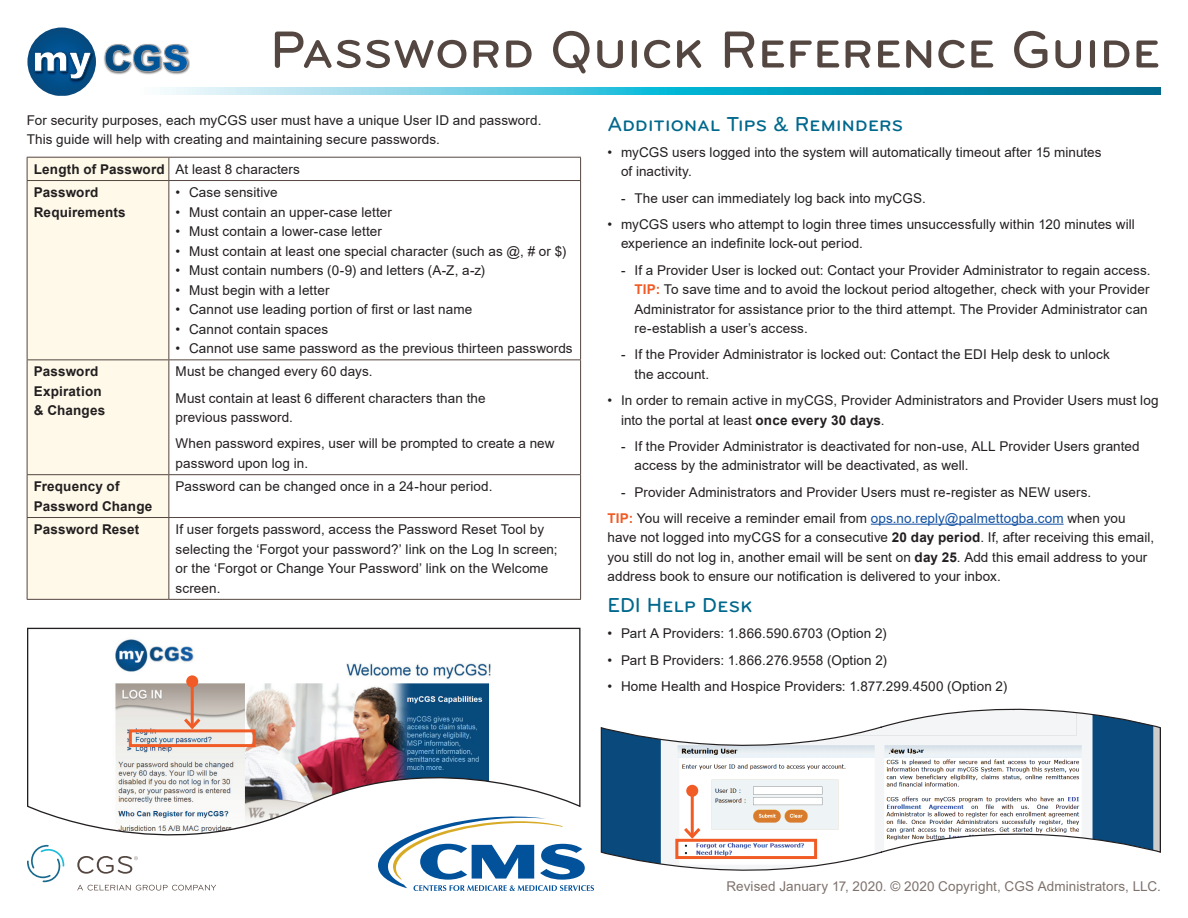
<style>
.page{position:relative;width:1188px;height:918px;background:#fff}
.page>*{position:absolute;margin:0;border:0;box-sizing:border-box;transform-origin:0 0}
.t1{font:500 54px "Bryant Pro";letter-spacing:-.025em;color:#544640}
.t2{font:500 21px "Bryant Pro";letter-spacing:-.015em;color:#00688c}
.t3{font:13.5px/19.5px "Arial";letter-spacing:.005em;color:#231f20}
.t4{font:700 13.5px/19.5px "Arial";letter-spacing:.01em;color:#231f20}
.t5{font:13.5px "Arial";letter-spacing:.01em;color:#7e726d}
.s1{font-weight:400}
.s2{font-weight:700;color:#f15b26}
.s3{font-weight:700}
.s4{color:#1150a3}
</style>
<div class="page">
<svg style="left:27px;top:28px;width:69px;height:68px"></svg>
<img style="left:104px;top:49px;width:85px;height:26px">
<svg style="left:105px;top:44px;width:83px;height:28px"></svg>
<svg style="left:77px;top:885px;width:139px;height:6px"></svg>
<svg style="left:79px;top:870px;width:53px;height:4px"></svg>
<svg style="left:29px;top:870px;width:31px;height:12px"></svg>
<svg style="left:378px;top:848px;width:216px;height:43px"></svg>
<div style="left:28px;top:158px;width:140px;height:441px;background:#fef9e9"></div>
<hr style="left:27px;top:157px;width:142px;height:1px;background:#544640">
<svg style="left:27px;top:158px;width:1px;height:22px"></svg>
<hr style="left:169px;top:157px;width:412px;height:1px;background:#544640">
<svg style="left:168px;top:158px;width:1px;height:22px"></svg>
<svg style="left:580px;top:158px;width:1px;height:22px"></svg>
<hr style="left:27px;top:180px;width:142px;height:1px;background:#544640">
<hr style="left:27px;top:181px;width:1px;height:178px;background:#544640">
<hr style="left:169px;top:180px;width:412px;height:1px;background:#544640">
<hr style="left:168px;top:181px;width:1px;height:178px;background:#544640">
<hr style="left:580px;top:181px;width:1px;height:178px;background:#544640">
<hr style="left:27px;top:359px;width:142px;height:1px;background:#544640">
<hr style="left:27px;top:360px;width:1px;height:114px;background:#544640">
<hr style="left:169px;top:359px;width:412px;height:1px;background:#544640">
<hr style="left:168px;top:360px;width:1px;height:114px;background:#544640">
<hr style="left:580px;top:360px;width:1px;height:114px;background:#544640">
<hr style="left:27px;top:474px;width:142px;height:1px;background:#544640">
<hr style="left:27px;top:475px;width:1px;height:42px;background:#544640">
<hr style="left:169px;top:474px;width:412px;height:1px;background:#544640">
<hr style="left:168px;top:475px;width:1px;height:42px;background:#544640">
<hr style="left:580px;top:475px;width:1px;height:42px;background:#544640">
<hr style="left:27px;top:517px;width:142px;height:1px;background:#544640">
<hr style="left:27px;top:518px;width:1px;height:81px;background:#544640">
<hr style="left:169px;top:517px;width:412px;height:1px;background:#544640">
<hr style="left:168px;top:518px;width:1px;height:81px;background:#544640">
<hr style="left:580px;top:518px;width:1px;height:81px;background:#544640">
<hr style="left:27px;top:599px;width:142px;height:1px;background:#544640">
<hr style="left:169px;top:599px;width:412px;height:1px;background:#544640">
<hr style="left:871px;top:524px;width:193px;height:1px;background:#1150a3">
<svg style="left:160px;top:88px;width:1001px;height:6px;background:#45b3cd"></svg>
<svg style="left:27px;top:627px;width:554px;height:243px"></svg>
<svg style="left:600px;top:708px;width:561px;height:163px"></svg>
<div style="left:129px;top:729px;width:127px;height:18px;border:3px solid #f15b26"></div>
<hr style="left:191px;top:681px;width:3px;height:46px;background:#f15b26">
<div style="left:186px;top:675px;width:12px;height:12px;background:#f15b26;border-radius:50%"></div>
<svg style="left:181px;top:715px;width:23px;height:17px"></svg>
<div style="left:675px;top:839px;width:142px;height:20px;border:3px solid #f15b26"></div>
<hr style="left:691px;top:791px;width:3px;height:46px;background:#f15b26">
<div style="left:686px;top:785px;width:12px;height:12px;background:#f15b26;border-radius:50%"></div>
<svg style="left:681px;top:825px;width:23px;height:16px"></svg>
<h1 class="t1" style="left:270px;top:17px;width:892px">Password Quick Reference Guide</h1>
<p class="t3" style="left:27px;top:110px;width:516px">For security purposes, each myCGS user must have a unique User ID and password.<br>This guide will help with creating and maintaining secure passwords.</p>
<p class="t4" style="left:34px;top:157px;width:268px;line-height:23.4px">Length of Password <span class="s1">At least 8 characters<br></span>Password</p>
<p class="t4" style="left:34px;top:202px;width:93px">Requirements</p>
<p class="t3" style="left:176px;top:183px;width:104px">• Case sensitive</p>
<p class="t3" style="left:176px;top:202px;width:218px">• Must contain an upper-case letter</p>
<p class="t3" style="left:176px;top:222px;width:208px">• Must contain a lower-case letter</p>
<p class="t3" style="left:176px;top:241px;width:392px">• Must contain at least one special character (such as @, # or $)</p>
<p class="t3" style="left:176px;top:261px;width:311px">• Must contain numbers (0-9) and letters (A-Z, a-z)</p>
<p class="t3" style="left:176px;top:280px;width:155px">• Must begin with a letter</p>
<p class="t3" style="left:176px;top:300px;width:298px">• Cannot use leading portion of first or last name</p>
<p class="t3" style="left:176px;top:319px;width:154px">• Cannot contain spaces</p>
<p class="t3" style="left:176px;top:339px;width:399px">• Cannot use same password as the previous thirteen passwords</p>
<p class="t4" style="left:34px;top:362px;width:73px">Password<br>Expiration &amp; Changes</p>
<p class="t3" style="left:176px;top:358px;width:312px;line-height:26.2px">Must be changed every 60 days.<br>Must contain at least 6 different characters than the</p>
<p class="t3" style="left:176px;top:404px;width:380px;line-height:26.2px">previous password.<br>When password expires, user will be prompted to create a new</p>
<p class="t3" style="left:176px;top:453px;width:134px">password upon log in.</p>
<p class="t4" style="left:34px;top:477px;width:120px">Frequency of<br>Password Change</p>
<p class="t3" style="left:176px;top:477px;width:318px">Password can be changed once in a 24-hour period.</p>
<p class="t4" style="left:34px;top:520px;width:107px">Password Reset</p>
<p class="t3" style="left:176px;top:520px;width:384px">If user forgets password, access the Password Reset Tool by selecting the ‘Forgot your password?’ link on the Log In screen; or the ‘Forgot or Change Your Password’ link on the Welcome screen.</p>
<h2 class="t2" style="left:608px;top:111px;width:297px">Additional Tips &amp; Reminders</h2>
<p class="t3" style="left:621px;top:142px;width:482px;text-indent:-14px">• myCGS users logged into the system will automatically timeout after 15 minutes of inactivity.</p>
<p class="t3" style="left:621px;top:188px;width:306px">- The user can immediately log back into myCGS.</p>
<p class="t3" style="left:621px;top:214px;width:515px;text-indent:-14px">• myCGS users who attempt to login three times unsuccessfully within 120 minutes will experience an indefinite lock-out period.</p>
<p class="t3" style="left:634px;top:260px;width:518px;text-indent:-14px">- If a Provider User is locked out: Contact your Provider Administrator to regain access.<br><span class="s2">TIP:</span> To save time and to avoid the lockout period altogether, check with your Provider Administrator for assistance prior to the third attempt. The Provider Administrator can re-establish a user’s access.</p>
<p class="t3" style="left:634px;top:345px;width:477px;text-indent:-14px">- If the Provider Administrator is locked out: Contact the EDI Help desk to unlock the account.</p>
<p class="t3" style="left:621px;top:390px;width:539px;text-indent:-14px">• In order to remain active in myCGS, Provider Administrators and Provider Users must log into the portal at least <span class="s3">once every 30 days</span>.</p>
<p class="t3" style="left:634px;top:436px;width:507px;text-indent:-14px">- If the Provider Administrator is deactivated for non-use, ALL Provider Users granted access by the administrator will be deactivated, as well.</p>
<p class="t3" style="left:608px;top:479px;width:520px;line-height:26.2px;text-indent:14px">- Provider Administrators and Provider Users must re-register as NEW users.<br><span class="s2">TIP:</span> You will receive a reminder email from <span class="s4">ops.no.reply@palmettogba.com</span> when you</p>
<p class="t3" style="left:608px;top:528px;width:548px">have not logged into myCGS for a consecutive <span class="s3">20 day period</span>. If, after receiving this email, you still do not log in, another email will be sent on <span class="s3">day 25</span>. Add this email address to your address book to ensure our notification is delivered to your inbox.</p>
<h2 class="t2" style="left:608px;top:592px;width:147px">EDI Help Desk</h2>
<p class="t3" style="left:608px;top:624px;width:281px">• Part A Providers: 1.866.590.6703 (Option 2)</p>
<p class="t3" style="left:608px;top:650px;width:281px">• Part B Providers: 1.866.276.9558 (Option 2)</p>
<p class="t3" style="left:608px;top:676px;width:401px">• Home Health and Hospice Providers: 1.877.299.4500 (Option 2)</p>
<p class="t5" style="left:727px;top:877px;width:436px">Revised January 17, 2020. © 2020 Copyright, CGS Administrators, LLC.</p>
</div>
